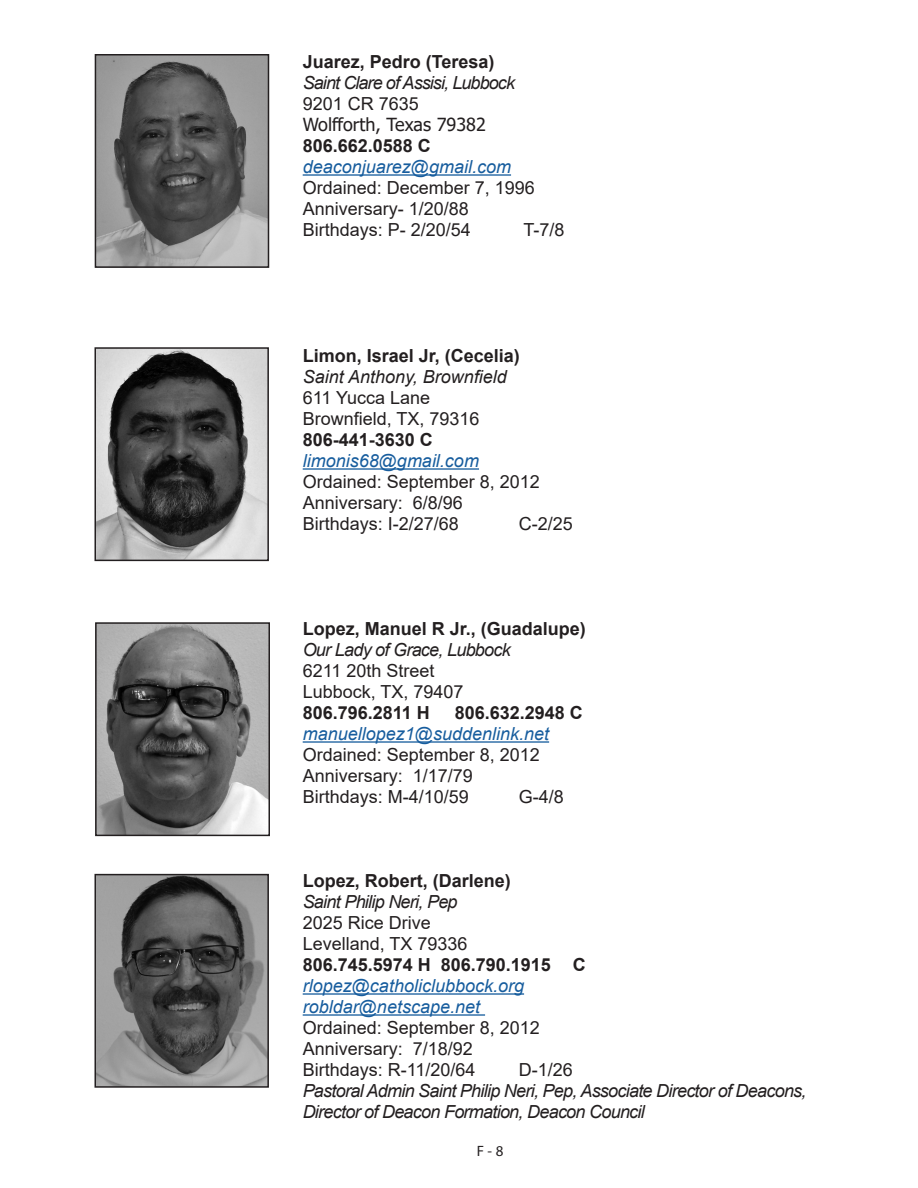
<style>
.page{position:relative;width:918px;height:1188px;background:#fff}
.page>*{position:absolute;margin:0;border:0;box-sizing:border-box;transform-origin:0 0}
.Default{font:18px "Arial";color:#231f20}
.Default-2{font:700 18px "Arial";color:#231f20}
.Default-3{font:italic 18px/21px "Arial";letter-spacing:-.04em;color:#231f20}
.Default-4{font:italic 18px "Arial";color:#175d9e}
.Default-5{font:italic 18px "Arial";color:#231f20}
.Default-6{font:18px "Tahoma";color:#231f20}
.Body{font:18px "Arial";color:#231f20}
.t1{font:15px "Myriad Pro";color:#231f20}
</style>
<div class="page">
<hr style="left:303px;top:174px;width:208px;height:2px;background:#175d9e">
<hr style="left:303px;top:468px;width:176px;height:2px;background:#175d9e">
<hr style="left:303px;top:741px;width:246px;height:2px;background:#175d9e">
<hr style="left:303px;top:993px;width:221px;height:2px;background:#175d9e">
<hr style="left:303px;top:1014px;width:182px;height:2px;background:#175d9e">
<img style="left:97px;top:350px;width:169px;height:208px">
<div style="left:94px;top:347px;width:175px;height:214px;border:2px solid #231f20"></div>
<img style="left:98px;top:57px;width:168px;height:208px">
<div style="left:95px;top:54px;width:174px;height:214px;border:2px solid #231f20"></div>
<img style="left:98px;top:625px;width:169px;height:208px">
<div style="left:95px;top:622px;width:175px;height:214px;border:2px solid #231f20"></div>
<img style="left:97px;top:877px;width:169px;height:208px">
<div style="left:94px;top:874px;width:175px;height:214px;border:2px solid #231f20"></div>
<p class="Default-2" style="left:303px;top:49px;width:193px">Juarez, Pedro (Teresa)</p>
<p class="Default-3" style="left:303px;top:73px;width:214px">Saint Clare of Assisi, Lubbock</p>
<p class="Body" style="left:303px;top:91px;width:118px">9201 CR 7635</p>
<p class="Default-6" style="left:303px;top:112px;width:185px">Wolfforth, Texas 79382</p>
<p class="Default-2" style="left:303px;top:133px;width:130px">806.662.0588 C</p>
<p class="Default-4" style="left:303px;top:155px;width:210px">deaconjuarez@gmail.com</p>
<p class="Default" style="left:303px;top:175px;width:234px">Ordained: December 7, 1996</p>
<p class="Default" style="left:303px;top:196px;width:168px">Anniversary- 1/20/88</p>
<p class="Default" style="left:303px;top:217px;width:170px">Birthdays: P- 2/20/54</p>
<p class="Default" style="left:523px;top:217px;width:43px">T-7/8</p>
<p class="Default-2" style="left:303px;top:343px;width:219px">Limon, Israel Jr, (Cecelia)</p>
<p class="Default-5" style="left:303px;top:365px;width:206px">Saint Anthony, Brownfield</p>
<p class="Default" style="left:303px;top:385px;width:129px">611 Yucca Lane</p>
<p class="Default" style="left:303px;top:406px;width:178px">Brownfield, TX, 79316</p>
<p class="Default-2" style="left:303px;top:427px;width:132px">806-441-3630 C</p>
<p class="Default-4" style="left:303px;top:449px;width:178px">limonis68@gmail.com</p>
<p class="Default" style="left:303px;top:469px;width:239px">Ordained: September 8, 2012</p>
<p class="Default" style="left:303px;top:490px;width:162px">Anniversary: 6/8/96</p>
<p class="Default" style="left:303px;top:511px;width:158px">Birthdays: I-2/27/68</p>
<p class="Default" style="left:519px;top:511px;width:56px">C-2/25</p>
<p class="Default-2" style="left:303px;top:616px;width:285px">Lopez, Manuel R Jr., (Guadalupe)</p>
<p class="Default-3" style="left:303px;top:640px;width:210px">Our Lady of Grace, Lubbock</p>
<p class="Default" style="left:303px;top:658px;width:133px">6211 20th Street</p>
<p class="Default" style="left:303px;top:679px;width:162px">Lubbock, TX, 79407</p>
<p class="Default-2" style="left:303px;top:700px;width:129px">806.796.2811 H</p>
<p class="Default-2" style="left:455px;top:700px;width:130px">806.632.2948 C</p>
<p class="Default-4" style="left:303px;top:722px;width:248px">manuellopez1@suddenlink.net</p>
<p class="Default" style="left:303px;top:742px;width:239px">Ordained: September 8, 2012</p>
<p class="Default" style="left:303px;top:763px;width:172px">Anniversary: 1/17/79</p>
<p class="Default" style="left:303px;top:784px;width:168px">Birthdays: M-4/10/59</p>
<p class="Default" style="left:519px;top:784px;width:47px">G-4/8</p>
<p class="Default-2" style="left:303px;top:868px;width:210px">Lopez, Robert, (Darlene)</p>
<p class="Default-3" style="left:303px;top:892px;width:156px">Saint Philip Neri, Pep</p>
<p class="Default" style="left:303px;top:910px;width:130px">2025 Rice Drive</p>
<p class="Default" style="left:303px;top:931px;width:166px">Levelland, TX 79336</p>
<p class="Default-2" style="left:303px;top:952px;width:284px">806.745.5974 H 806.790.1915 C</p>
<p class="Default-4" style="left:303px;top:974px;width:223px">rlopez@catholiclubbock.org</p>
<p class="Default-4" style="left:303px;top:995px;width:179px">robldar@netscape.net</p>
<p class="Default" style="left:303px;top:1015px;width:239px">Ordained: September 8, 2012</p>
<p class="Default" style="left:303px;top:1036px;width:172px">Anniversary: 7/18/92</p>
<p class="Default" style="left:303px;top:1057px;width:174px">Birthdays: R-11/20/64</p>
<p class="Default" style="left:519px;top:1057px;width:56px">D-1/26</p>
<p class="Default-3" style="left:303px;top:1081px;width:505px">Pastoral Admin Saint Philip Neri, Pep, Associate Director of Deacons,<br>Director of Deacon Formation, Deacon Council</p>
<p class="t1" style="left:477px;top:1141px;width:28px">F - 8</p>
</div>
